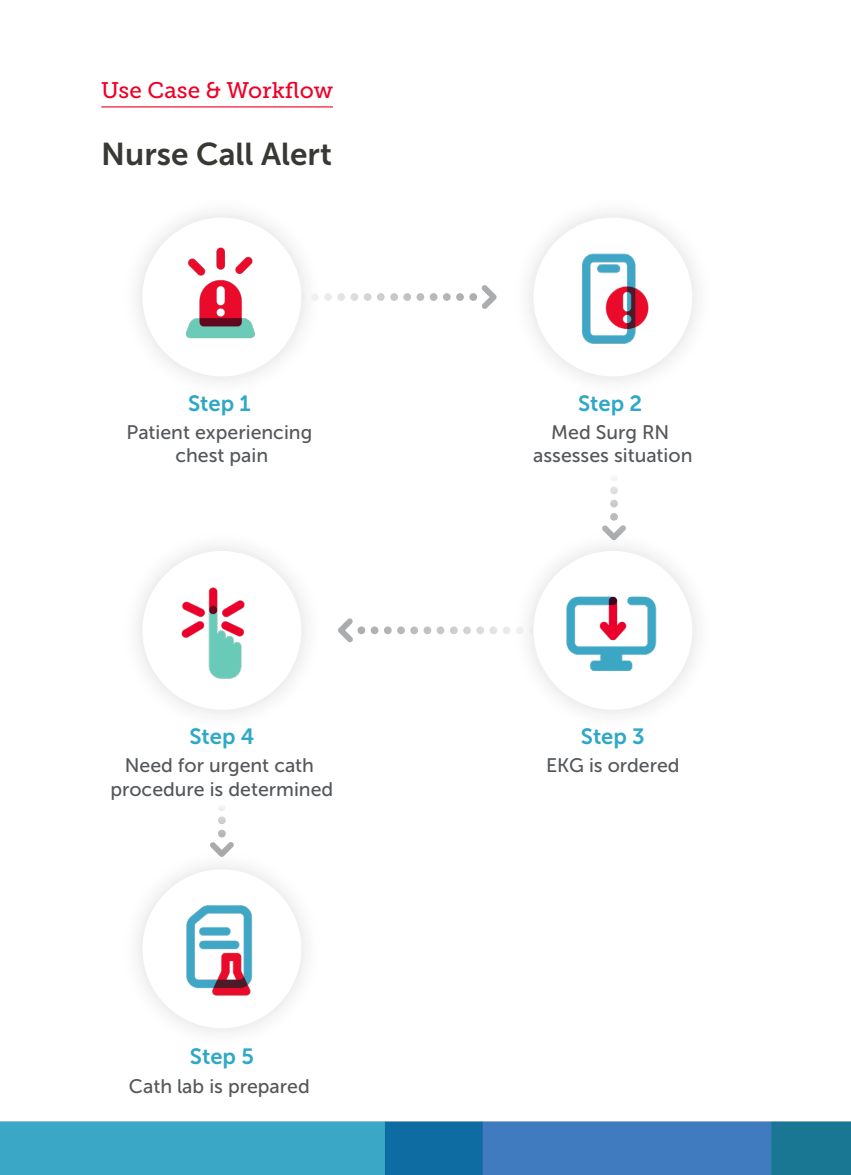
<style>
.page{position:relative;width:851px;height:1175px;background:#fff}
.page>*{position:absolute;margin:0;border:0;box-sizing:border-box;transform-origin:0 0}
.t1{font:31.5px "Museo Sans 700";color:#383935}
.t2{font:22.5px "Museo Slab 500";color:#ef0027}
.t3{font:22.05px "Museo Sans 700";color:#2fa8c7}
.t4{font:19.57px/23.4px "Museo Sans 500";color:#54575a;text-align:center}
</style>
<div class="page">
<img style="left:0;top:1121px;width:850px;height:53px">
<svg style="left:338px;top:618px;width:166px;height:24px"></svg>
<svg style="left:331px;top:285px;width:165px;height:24px"></svg>
<svg style="left:610px;top:479px;width:8px;height:42px"></svg>
<svg style="left:218px;top:807px;width:8px;height:31px"></svg>
<img style="left:137px;top:842px;width:169px;height:191px">
<div style="left:142px;top:869px;width:159px;height:159px;background:#fff;border-radius:50%"></div>
<img style="left:504px;top:525px;width:193px;height:190px">
<div style="left:533px;top:551px;width:159px;height:158px;background:#fff;border-radius:50%"></div>
<hr style="left:101px;top:106px;width:232px;height:1px;background:#ef0027">
<img style="left:566px;top:596px;width:91px;height:75px">
<img style="left:186px;top:905px;width:67px;height:91px">
<img style="left:185px;top:247px;width:70px;height:92px">
<img style="left:582px;top:253px;width:67px;height:91px">
<img style="left:181px;top:587px;width:64px;height:92px">
<p class="t2" style="left:101px;top:78px;width:233px">Use Case &amp; Workflow</p>
<p class="t1" style="left:101px;top:137px;width:232px">Nurse Call Alert</p>
<p class="t3" style="left:188px;top:391px;width:64px">Step 1</p>
<p class="t4" style="left:126px;top:420px;width:187px">Patient experiencing chest pain</p>
<p class="t3" style="left:189px;top:724px;width:67px">Step 4</p>
<p class="t4" style="left:110px;top:753px;width:224px">Need for urgent cath procedure is determined</p>
<p class="t3" style="left:190px;top:1044px;width:65px">Step 5</p>
<p class="t4" style="left:129px;top:1074px;width:182px">Cath lab is prepared</p>
<p class="t3" style="left:578px;top:391px;width:66px">Step 2</p>
<p class="t4" style="left:533px;top:420px;width:161px">Med Surg RN assesses situation</p>
<p class="t3" style="left:580px;top:724px;width:66px">Step 3</p>
<p class="t4" style="left:546px;top:753px;width:135px">EKG is ordered</p>
</div>
